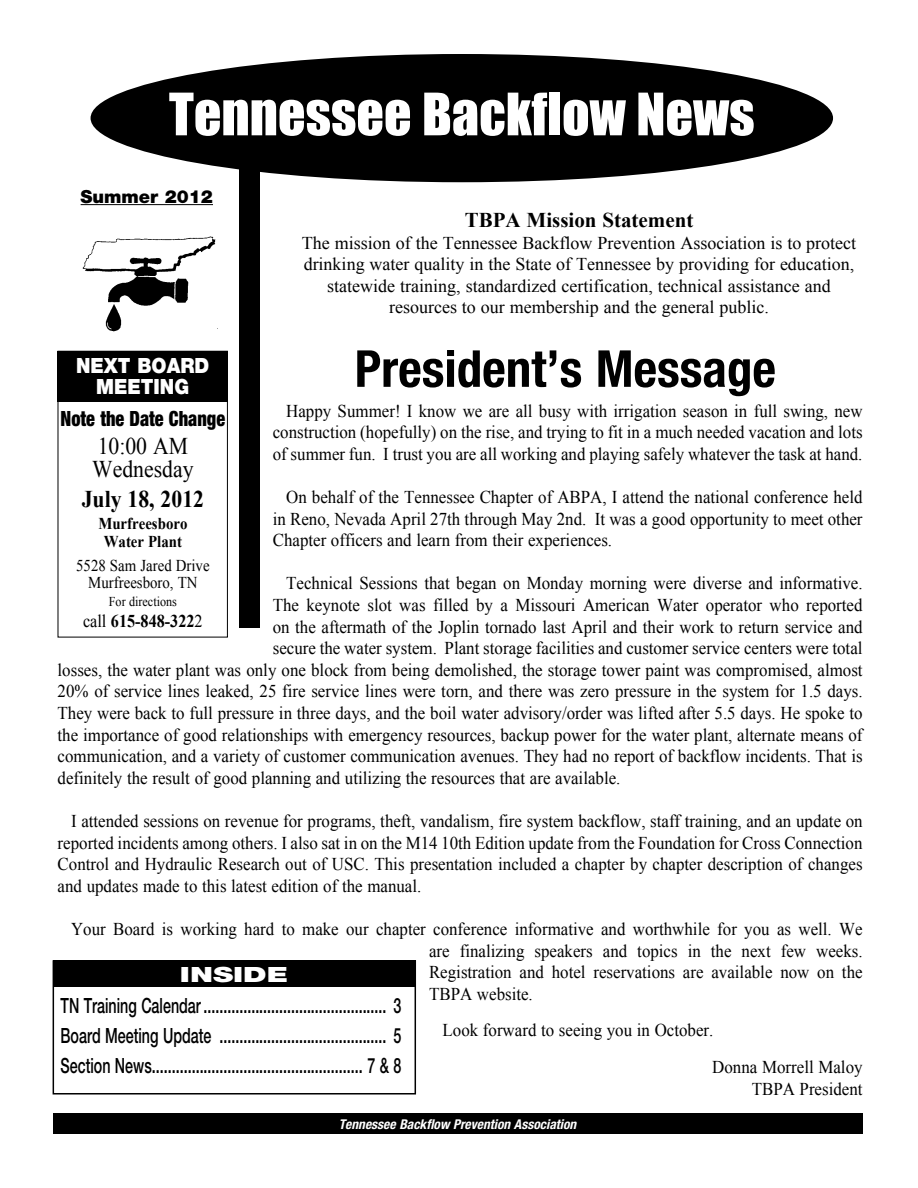
<style>
.page{position:relative;width:918px;height:1188px;background:#fff}
.page>*{position:absolute;margin:0;border:0;box-sizing:border-box;transform-origin:0 0}
.t1{font:54px "Impact";color:#fff}
.t2{font:700 condensed 51px "Helvetica Neue";color:#000}
.t3{font:24px/22.5px "Times New Roman";color:#000;scale:.9 1}
.t4{font:700 24px "Times New Roman";color:#000;scale:.9 1}
.t5{font:500 21px/30px "Helvetica Neue";color:#000;text-align:justify;scale:.68 1}
.t6{font:700 21px "Times New Roman";color:#000}
.t7{font:900 condensed 21px "Helvetica Neue";color:#000;scale:.87 1}
.t8{font:900 21px/21px "Helvetica Neue";color:#fff;text-align:center;scale:.91 1}
.t9{font:900 21px "Helvetica Neue";color:#fff;scale:1.44 1}
.t10{font:18px/21.6px "Times New Roman";color:#000;text-align:justify;scale:.94 1}
.t11{font:18px/21.6px "Times New Roman";color:#000;text-align:center}
.t12{font:700 18px "Times New Roman";color:#000;scale:.9 1}
.t13{font:900 18px "Helvetica Neue";color:#000}
.t14{font:16.5px/16.5px "Times New Roman";color:#000;text-align:center;scale:.9 1}
.t15{font:700 16.5px/18px "Times New Roman";color:#000;text-align:center;scale:.9 1}
.t16{font:italic 700 condensed 13.5px "Helvetica Neue";color:#fff}
.t17{font:13.5px "Times New Roman";color:#000;scale:.9 1}
.s1{font-weight:400}
</style>
<div class="page">
<div style="left:91px;top:54px;width:742px;height:128px;background:#000;border-radius:50%"></div>
<div style="left:239px;top:162px;width:20px;height:466px;background:#000"></div>
<hr style="left:81px;top:204px;width:132px;height:1px;background:#000">
<img style="left:82px;top:236px;width:136px;height:96px">
<div style="left:53px;top:1114px;width:810px;height:20px;background:#000"></div>
<div style="left:58px;top:351px;width:170px;height:287px;border:1px solid #000"></div>
<div style="left:58px;top:351px;width:170px;height:51px;background:#000"></div>
<div style="left:53px;top:960px;width:363px;height:135px;border:2px solid #000"></div>
<div style="left:53px;top:960px;width:363px;height:27px;background:#000"></div>
<h1 class="t1" style="left:169px;top:72px;width:587px">Tennessee Backflow News</h1>
<p class="t13" style="left:81px;top:186px;width:134px">Summer 2012</p>
<p class="t8" style="left:76px;top:355px;width:148px">NEXT BOARD<br>MEETING</p>
<p class="t6" style="left:465px;top:205px;width:230px">TBPA Mission Statement</p>
<p class="t11" style="left:302px;top:231px;width:556px">The mission of the Tennessee Backflow Prevention Association is to protect drinking water quality in the State of Tennessee by providing for education, statewide training, standardized certification, technical assistance and resources to our membership and the general public.</p>
<h2 class="t2" style="left:355px;top:338px;width:423px">President’s Message</h2>
<p class="t10" style="left:273px;top:399px;width:629px;text-indent:14px">Happy Summer! I know we are all busy with irrigation season in full swing, new construction (hopefully) on the rise, and trying to fit in a much needed vacation and lots of summer fun. I trust you are all working and playing safely whatever the task at hand.</p>
<p class="t10" style="left:273px;top:486px;width:629px;text-indent:14px">On behalf of the Tennessee Chapter of ABPA, I attend the national conference held in Reno, Nevada April 27th through May 2nd. It was a good opportunity to meet other Chapter officers and learn from their experiences.</p>
<p class="t10" style="left:286px;top:572px;width:615px">Technical Sessions that began on Monday morning were diverse and informative.</p>
<p class="t10" style="left:273px;top:594px;width:629px">The keynote slot was filled by a Missouri American Water operator who reported</p>
<p class="t10" style="left:273px;top:615px;width:629px">on the aftermath of the Joplin tornado last April and their work to return service and</p>
<p class="t10" style="left:273px;top:637px;width:629px">secure the water system. Plant storage facilities and customer service centers were total</p>
<p class="t10" style="left:58px;top:659px;width:858px">losses, the water plant was only one block from being demolished, the storage tower paint was compromised, almost</p>
<p class="t10" style="left:58px;top:680px;width:858px">20% of service lines leaked, 25 fire service lines were torn, and there was zero pressure in the system for 1.5 days.</p>
<p class="t10" style="left:58px;top:702px;width:858px">They were back to full pressure in three days, and the boil water advisory/order was lifted after 5.5 days. He spoke to</p>
<p class="t10" style="left:58px;top:723px;width:858px">the importance of good relationships with emergency resources, backup power for the water plant, alternate means of</p>
<p class="t10" style="left:58px;top:745px;width:858px">communication, and a variety of customer communication avenues. They had no report of backflow incidents. That is</p>
<p class="t10" style="left:58px;top:767px;width:600px">definitely the result of good planning and utilizing the resources that are available.</p>
<p class="t10" style="left:58px;top:810px;width:858px;text-indent:14px">I attended sessions on revenue for programs, theft, vandalism, fire system backflow, staff training, and an update on reported incidents among others. I also sat in on the M14 10th Edition update from the Foundation for Cross Connection Control and Hydraulic Research out of USC. This presentation included a chapter by chapter description of changes and updates made to this latest edition of the manual.</p>
<p class="t10" style="left:429px;top:918px;width:463px;text-indent:-358px">Your Board is working hard to make our chapter conference informative and worthwhile for you as well. We are finalizing speakers and topics in the next few weeks.<br>Registration and hotel reservations are available now on the TBPA website.</p>
<p class="t10" style="left:712px;top:1012px;width:161px;line-height:36.6px;text-indent:-270px">Look forward to seeing you in October.<br>Donna Morrell Maloy</p>
<p class="t10" style="left:752px;top:1077px;width:119px">TBPA President</p>
<p class="t7" style="left:61px;top:406px;width:191px">Note the Date Change</p>
<h3 class="t3" style="left:92px;top:435px;width:114px">10:00 AM<br>Wednesday</h3>
<h3 class="t4" style="left:82px;top:482px;width:137px">July 18, 2012</h3>
<p class="t15" style="left:98px;top:515px;width:100px">Murfreesboro<br>Water Plant</p>
<p class="t14" style="left:76px;top:557px;width:150px">5528 Sam Jared Drive<br>Murfreesboro, TN</p>
<p class="t17" style="left:109px;top:592px;width:77px">For directions</p>
<p class="t12" style="left:83px;top:608px;width:134px"><span class="s1">call</span> 615-848-322<span class="s1">2</span></p>
<p class="t9" style="left:180px;top:962px;width:77px">INSIDE</p>
<p class="t5" style="left:61px;top:990px;width:503px">TN Training Calendar .............................................. 3<br>Board Meeting Update .......................................... 5<br>Section News..................................................... 7 &amp; 8</p>
<p class="t16" style="left:339px;top:1116px;width:239px">Tennessee Backflow Prevention Association</p>
</div>
